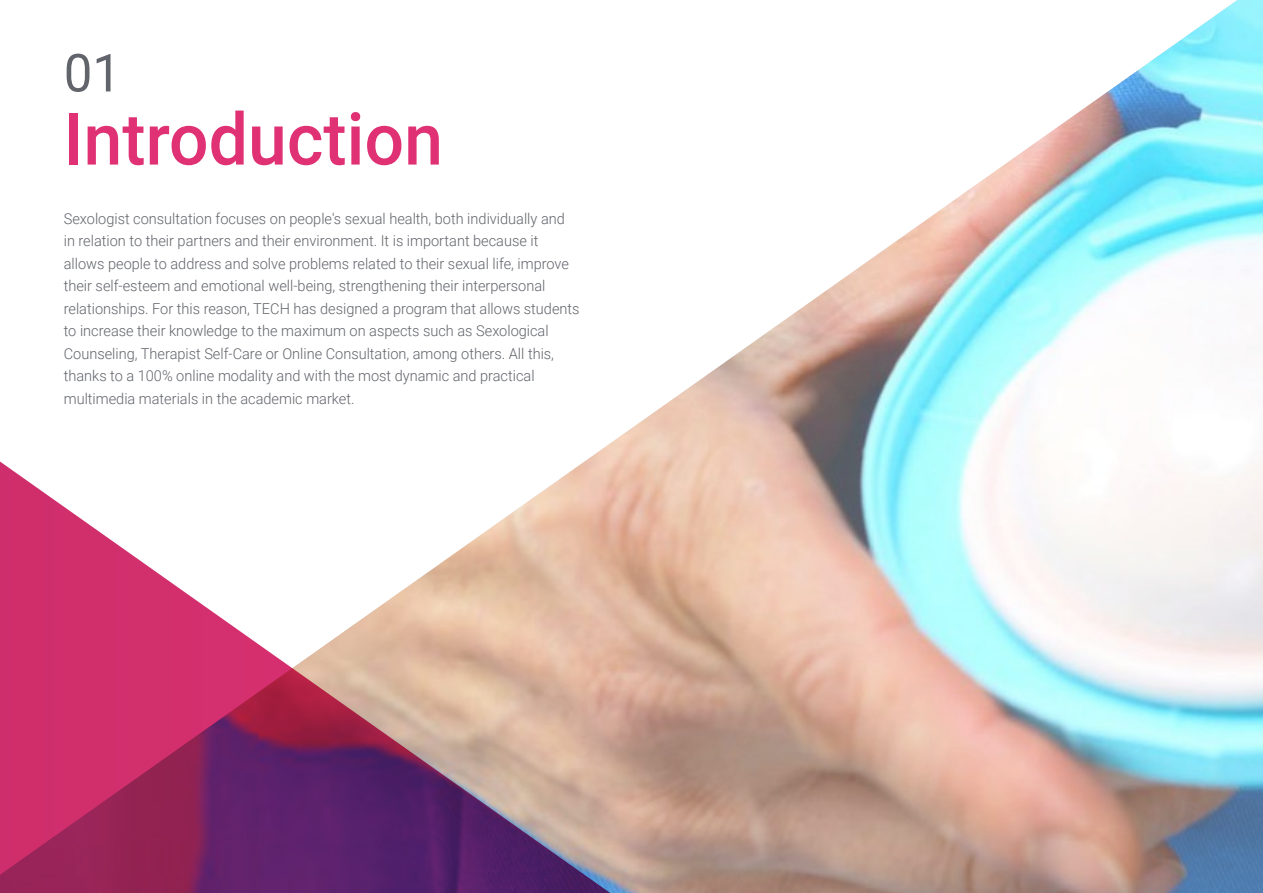
<style>
.page{position:relative;width:1263px;height:893px;background:#fff}
.page>*{position:absolute;margin:0;border:0;box-sizing:border-box;transform-origin:0 0}
.t1{font:500 72px "Roboto";color:#df3174}
.t2{font:52.5px "Roboto";color:#61646a}
.t3{font:300 15px/22.5px "Roboto";color:#61646a}
</style>
<div class="page">
<img style="left:607px;top:0;width:656px;height:893px">
<svg style="left:0;top:446px;width:640px;height:447px"></svg>
<h2 class="t2" style="left:64px;top:36px;width:59px">01</h2>
<h1 class="t1" style="left:64px;top:89px;width:381px">Introduction</h1>
<p class="t3" style="left:64px;top:207px;width:517px">Sexologist consultation focuses on people's sexual health, both individually and in relation to their partners and their environment. It is important because it allows people to address and solve problems related to their sexual life, improve their self-esteem and emotional well-being, strengthening their interpersonal relationships. For this reason, TECH has designed a program that allows students to increase their knowledge to the maximum on aspects such as Sexological Counseling, Therapist Self-Care or Online Consultation, among others. All this, thanks to a 100% online modality and with the most dynamic and practical multimedia materials in the academic market.</p>
</div>
